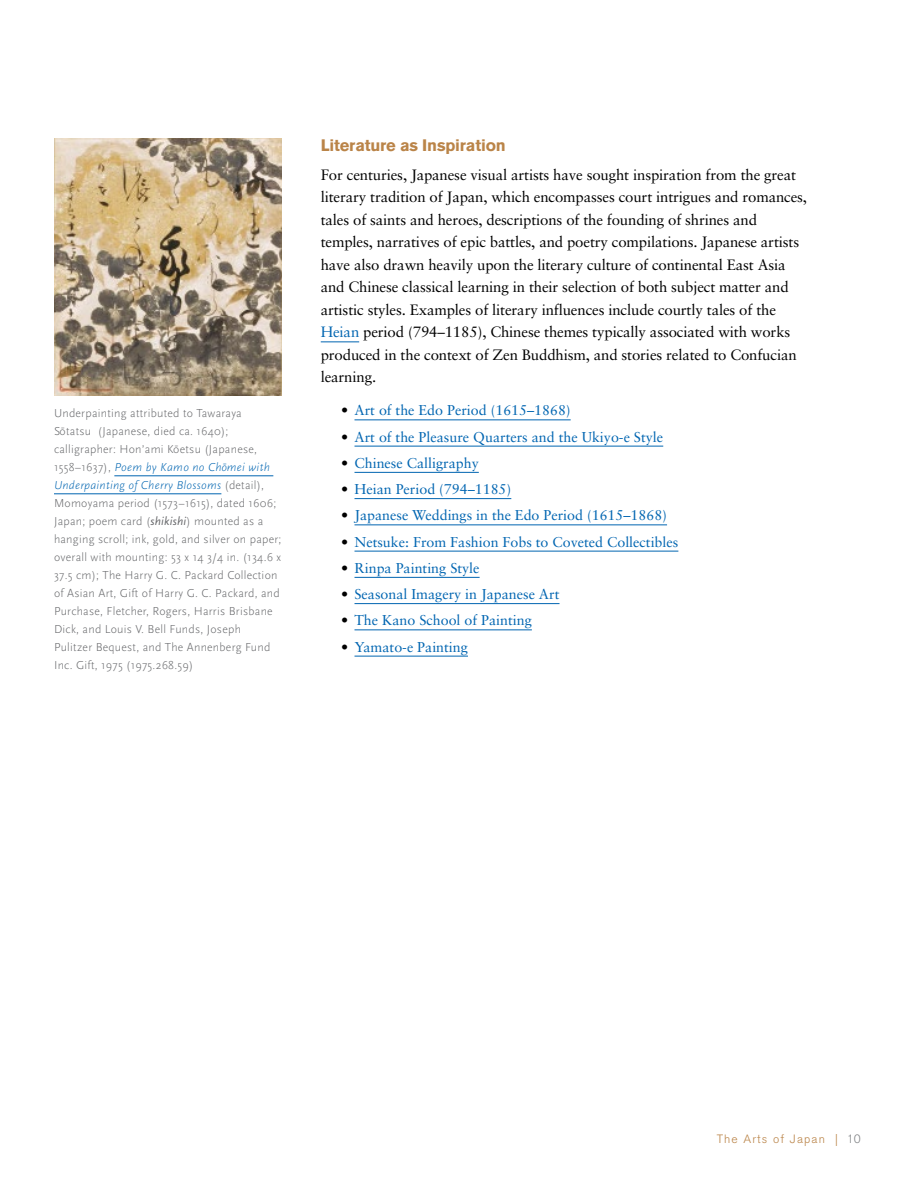
<style>
.page{position:relative;width:918px;height:1188px;background:#fff}
.page>*{position:absolute;margin:0;border:0;box-sizing:border-box;transform-origin:0 0}
.t1{font:700 16.5px "Akzidenz Grotesk BE";letter-spacing:-.01em;color:#ba8448}
.t2{font:15px/22.5px "Sabon";letter-spacing:-.01em;color:#000}
.t3{font:14.25px "Sabon";color:#0065b1}
.t4{font:300 12px/18px "Scala Sans";letter-spacing:.02em;color:#656669}
.t5{font:300 12px "Akzidenz Grotesk BE";letter-spacing:.1em;color:#ba8448}
.s1{font-style:italic;color:#0065b1}
.s2{font-weight:400;font-style:italic}
.s3{color:#0065b1}
.s4{color:#000}
.s5{color:#808285}
</style>
<div class="page">
<hr style="left:321px;top:341px;width:38px;height:1px;background:#0065b1">
<hr style="left:355px;top:419px;width:216px;height:1px;background:#0065b1">
<hr style="left:355px;top:446px;width:308px;height:1px;background:#0065b1">
<hr style="left:355px;top:472px;width:124px;height:1px;background:#0065b1">
<hr style="left:355px;top:498px;width:156px;height:1px;background:#0065b1">
<hr style="left:355px;top:524px;width:312px;height:1px;background:#0065b1">
<hr style="left:355px;top:551px;width:323px;height:1px;background:#0065b1">
<hr style="left:355px;top:577px;width:125px;height:1px;background:#0065b1">
<hr style="left:355px;top:603px;width:205px;height:1px;background:#0065b1">
<hr style="left:355px;top:629px;width:177px;height:1px;background:#0065b1">
<hr style="left:355px;top:656px;width:113px;height:1px;background:#0065b1">
<img style="left:54px;top:138px;width:228px;height:257px">
<hr style="left:114px;top:475px;width:159px;height:1px;background:#0065b1">
<hr style="left:54px;top:493px;width:167px;height:1px;background:#0065b1">
<p class="t4" style="left:54px;top:405px;width:229px">Underpainting attributed to Tawaraya Sˉotatsu (Japanese, died ca. 1640); calligrapher: Hon’ami Kˉoetsu (Japanese, 1558–1637), <span class="s1">Poem by Kamo no Choˉmei with Underpainting of Cherry Blossoms</span> (detail), Momoyama period (1573–1615), dated 1606; Japan; poem card (<span class="s2">shikishi</span>) mounted as a hanging scroll; ink, gold, and silver on paper; overall with mounting: 53 x 14 3/4 in. (134.6 x 37.5 cm); The Harry G. C. Packard Collection of Asian Art, Gift of Harry G. C. Packard, and Purchase, Fletcher, Rogers, Harris Brisbane Dick, and Louis V. Bell Funds, Joseph Pulitzer Bequest, and The Annenberg Fund Inc. Gift, 1975 (1975.268.59)</p>
<p class="t1" style="left:321px;top:135px;width:187px">Literature as Inspiration</p>
<p class="t2" style="left:321px;top:163px;width:488px">For centuries, Japanese visual artists have sought inspiration from the great literary tradition of Japan, which encompasses court intrigues and romances, tales of saints and heroes, descriptions of the founding of shrines and temples, narratives of epic battles, and poetry compilations. Japanese artists have also drawn heavily upon the literary culture of continental East Asia and Chinese classical learning in their selection of both subject matter and artistic styles. Examples of literary influences include courtly tales of the <span class="s3">Heian</span> period (794–1185), Chinese themes typically associated with works produced in the context of Zen Buddhism, and stories related to Confucian learning.</p>
<p class="t3" style="left:341px;top:402px;width:231px"><span class="s4">•</span> Art of the Edo Period (1615–1868)</p>
<p class="t3" style="left:341px;top:428px;width:324px"><span class="s4">•</span> Art of the Pleasure Quarters and the Ukiyo-e Style</p>
<p class="t3" style="left:341px;top:454px;width:139px"><span class="s4">•</span> Chinese Calligraphy</p>
<p class="t3" style="left:341px;top:481px;width:172px"><span class="s4">•</span> Heian Period (794–1185)</p>
<p class="t3" style="left:341px;top:507px;width:328px"><span class="s4">•</span> Japanese Weddings in the Edo Period (1615–1868)</p>
<p class="t3" style="left:341px;top:533px;width:339px"><span class="s4">•</span> Netsuke: From Fashion Fobs to Coveted Collectibles</p>
<p class="t3" style="left:341px;top:559px;width:140px"><span class="s4">•</span> Rinpa Painting Style</p>
<p class="t3" style="left:341px;top:586px;width:220px"><span class="s4">•</span> Seasonal Imagery in Japanese Art</p>
<p class="t3" style="left:341px;top:612px;width:192px"><span class="s4">•</span> The Kano School of Painting</p>
<p class="t3" style="left:341px;top:638px;width:128px"><span class="s4">•</span> Yamato-e Painting</p>
<p class="t5" style="left:717px;top:1132px;width:146px">The Arts of Japan | <span class="s5">10</span></p>
</div>
